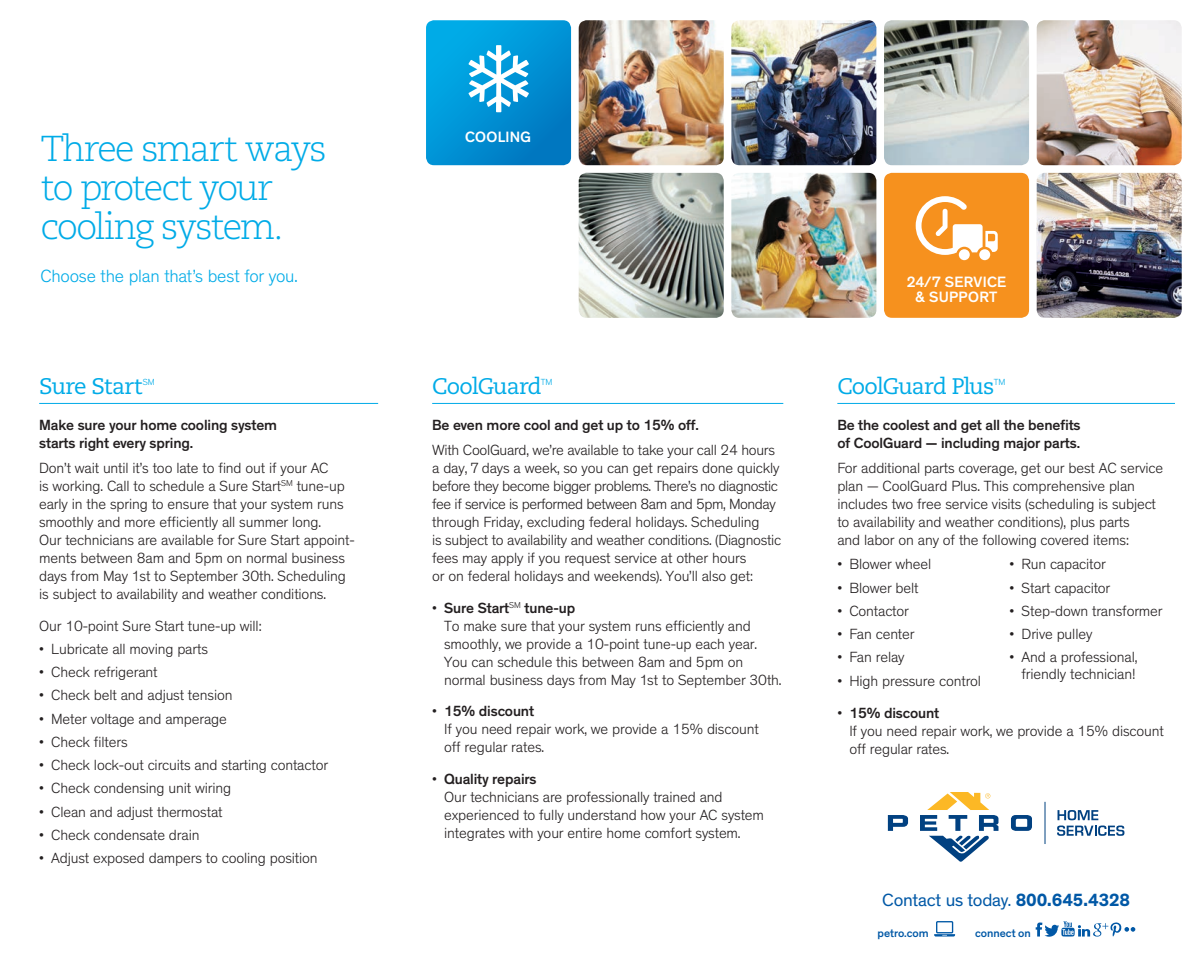
<style>
.page{position:relative;width:1202px;height:972px;background:#fff}
.page>*{position:absolute;margin:0;border:0;box-sizing:border-box;transform-origin:0 0}
.t1{font:300 36px "Caecilia";letter-spacing:-.05em;color:#00abe7}
.t2{font:22.5px "Caecilia";letter-spacing:-.04em;color:#00abe7}
.t3{font:300 18px "Theinhardt";letter-spacing:-.015em;color:#00abe7}
.t4{font:18px "Theinhardt";letter-spacing:-.01em;color:#0158a6}
.t5{font:500 15.3px "Theinhardt";letter-spacing:.02em;color:#fff}
.t6{font:300 15px/18px "Theinhardt";letter-spacing:-.01em;color:#231f20}
.t7{font:500 15px/18px "Theinhardt";letter-spacing:-.01em;color:#231f20}
.t8{font:500 11.55px "Theinhardt";letter-spacing:-.005em;color:#0158a6}
.t9{font:300 9px "Theinhardt";color:#00abe7}
.s1{font-weight:500}
.s2{font-weight:700}
</style>
<div class="page">
<img style="left:1036px;top:20px;width:145px;height:145px">
<img style="left:884px;top:20px;width:145px;height:145px">
<img style="left:731px;top:20px;width:145px;height:145px">
<img style="left:578px;top:20px;width:145px;height:145px">
<img style="left:1036px;top:173px;width:145px;height:145px">
<div style="left:884px;top:173px;width:145px;height:145px;background:#f6911e;border-radius:8px"></div>
<img style="left:731px;top:173px;width:145px;height:145px">
<img style="left:578px;top:173px;width:145px;height:145px">
<hr style="left:39px;top:403px;width:339px;height:1px;background:#00abe7">
<hr style="left:837px;top:403px;width:337px;height:1px;background:#00abe7">
<hr style="left:432px;top:403px;width:351px;height:1px;background:#00abe7">
<svg style="left:426px;top:20px;width:145px;height:145px;background:#149bd8"></svg>
<div style="left:958px;top:249px;width:11px;height:11px;background:#fff;border-radius:50%"></div>
<svg style="left:915px;top:196px;width:82px;height:59px"></svg>
<div style="left:979px;top:249px;width:11px;height:11px;background:#fff;border-radius:50%"></div>
<svg style="left:888px;top:815px;width:20px;height:16px"></svg>
<svg style="left:1011px;top:815px;width:21px;height:16px"></svg>
<svg style="left:920px;top:792px;width:78px;height:70px"></svg>
<svg style="left:1057px;top:810px;width:41px;height:10px"></svg>
<svg style="left:1057px;top:826px;width:67px;height:10px"></svg>
<hr style="left:1044px;top:802px;width:1px;height:42px;background:#014181">
<svg style="left:934px;top:921px;width:21px;height:16px"></svg>
<svg style="left:1035px;top:921px;width:100px;height:16px"></svg>
<p class="t1" style="left:40px;top:129px;width:288px">Three smart ways</p>
<p class="t1" style="left:40px;top:168px;width:234px">to protect your</p>
<p class="t1" style="left:40px;top:207px;width:244px">cooling system.</p>
<p class="t3" style="left:40px;top:266px;width:259px">Choose the plan that’s best for you.</p>
<p class="t2" style="left:39px;top:374px;width:105px">Sure Start</p>
<p class="t9" style="left:143px;top:377px;width:14px">SM</p>
<p class="t7" style="left:39px;top:417px;width:239px">Make sure your home cooling system starts right every spring.</p>
<p class="t6" style="left:39px;top:459px;width:317px">Don’t wait until it’s too late to find out if your AC<br>is working. Call to schedule a Sure Start<sup>SM</sup> tune-up early in the spring to ensure that your system runs smoothly and more efficiently all summer long.<br>Our technicians are available for Sure Start appoint&shy;ments between 8am and 5pm on normal business days from May 1st to September 30th. Scheduling is subject to availability and weather conditions.</p>
<p class="t6" style="left:39px;top:617px;width:224px">Our 10-point Sure Start tune-up will:</p>
<p class="t6" style="left:39px;top:640px;width:170px">• Lubricate all moving parts</p>
<p class="t6" style="left:39px;top:663px;width:120px">• Check refrigerant</p>
<p class="t6" style="left:39px;top:687px;width:195px">• Check belt and adjust tension</p>
<p class="t6" style="left:39px;top:710px;width:189px">• Meter voltage and amperage</p>
<p class="t6" style="left:39px;top:733px;width:90px">• Check filters</p>
<p class="t6" style="left:39px;top:756px;width:290px">• Check lock-out circuits and starting contactor</p>
<p class="t6" style="left:39px;top:780px;width:193px">• Check condensing unit wiring</p>
<p class="t6" style="left:39px;top:803px;width:185px">• Clean and adjust thermostat</p>
<p class="t6" style="left:39px;top:826px;width:162px">• Check condensate drain</p>
<p class="t6" style="left:39px;top:849px;width:280px">• Adjust exposed dampers to cooling position</p>
<p class="t5" style="left:465px;top:127px;width:68px">COOLING</p>
<p class="t2" style="left:432px;top:374px;width:111px">CoolGuard</p>
<p class="t9" style="left:541px;top:377px;width:13px">TM</p>
<p class="t7" style="left:432px;top:417px;width:268px">Be even more cool and get up to 15% off.</p>
<p class="t6" style="left:432px;top:441px;width:350px">With CoolGuard, we’re available to take your call 24 hours a day, 7 days a week, so you can get repairs done quickly before they become bigger problems. There’s no diagnostic fee if service is performed between 8am and 5pm, Monday through Friday, excluding federal holidays. Scheduling<br>is subject to availability and weather conditions. (Diagnostic fees may apply if you request service at other hours<br>or on federal holidays and weekends). You’ll also get:</p>
<p class="t6" style="left:444px;top:599px;width:339px;text-indent:-12px">• <span class="s1">Sure Start</span><sup>SM</sup> <span class="s1">tune-up<br></span>To make sure that your system runs efficiently and smoothly, we provide a 10-point tune-up each year.<br>You can schedule this between 8am and 5pm on normal business days from May 1st to September 30th.</p>
<p class="t6" style="left:444px;top:702px;width:316px;text-indent:-12px">• <span class="s1">15% discount<br></span>If you need repair work, we provide a 15% discount off regular rates.</p>
<p class="t6" style="left:444px;top:770px;width:321px;text-indent:-12px">• <span class="s1">Quality repairs<br></span>Our technicians are professionally trained and experienced to fully understand how your AC system integrates with your entire home comfort system.</p>
<p class="t5" style="left:906px;top:273px;width:101px">24/7 SERVICE</p>
<p class="t5" style="left:915px;top:288px;width:83px">&amp; SUPPORT</p>
<p class="t2" style="left:837px;top:374px;width:158px">CoolGuard Plus</p>
<p class="t9" style="left:993px;top:377px;width:13px">TM</p>
<p class="t7" style="left:837px;top:417px;width:245px">Be the coolest and get all the benefits of CoolGuard — including major parts.</p>
<p class="t6" style="left:837px;top:459px;width:327px">For additional parts coverage, get our best AC service plan — CoolGuard Plus. This comprehensive plan includes two free service visits (scheduling is subject to availability and weather conditions), plus parts<br>and labor on any of the following covered items:</p>
<p class="t6" style="left:837px;top:556px;width:96px">• Blower wheel</p>
<p class="t6" style="left:837px;top:579px;width:83px">• Blower belt</p>
<p class="t6" style="left:837px;top:602px;width:73px">• Contactor</p>
<p class="t6" style="left:837px;top:625px;width:79px">• Fan center</p>
<p class="t6" style="left:837px;top:649px;width:69px">• Fan relay</p>
<p class="t6" style="left:837px;top:672px;width:145px">• High pressure control</p>
<p class="t6" style="left:1009px;top:556px;width:98px">• Run capacitor</p>
<p class="t6" style="left:1009px;top:579px;width:102px">• Start capacitor</p>
<p class="t6" style="left:1009px;top:602px;width:155px">• Step-down transformer</p>
<p class="t6" style="left:1009px;top:625px;width:84px">• Drive pulley</p>
<p class="t6" style="left:1009px;top:649px;width:129px;line-height:16.5px;text-align:right">• And a professional, friendly technician!</p>
<p class="t6" style="left:849px;top:704px;width:316px;text-indent:-12px">• <span class="s1">15% discount<br></span>If you need repair work, we provide a 15% discount off regular rates.</p>
<p class="t4" style="left:882px;top:890px;width:249px">Contact us today. <span class="s2">800.645.4328</span></p>
<p class="t8" style="left:877px;top:926px;width:53px">petro.com</p>
<p class="t8" style="left:975px;top:926px;width:57px">connect on</p>
</div>
